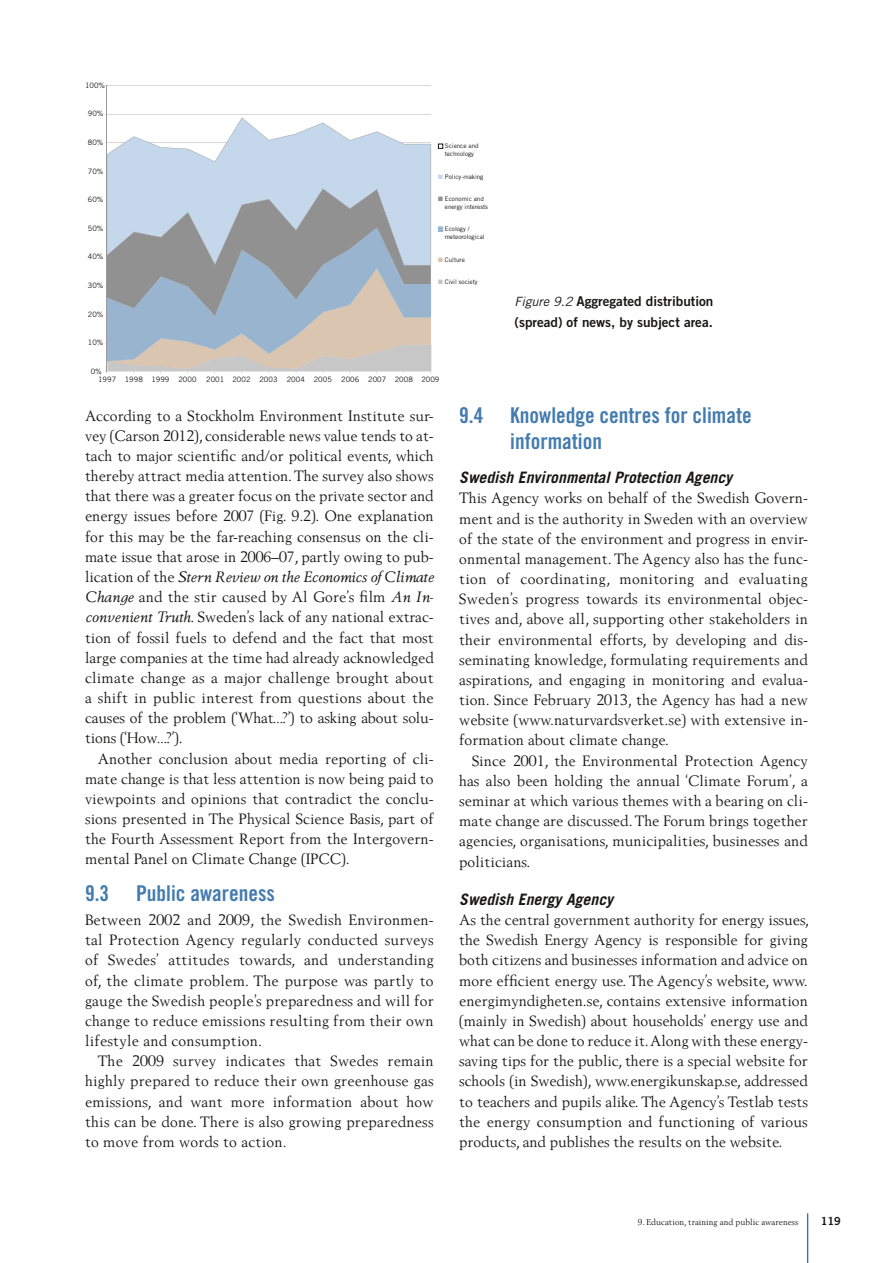
<style>
.page{position:relative;width:893px;height:1263px;background:#fff}
.page>*{position:absolute;margin:0;border:0;box-sizing:border-box;transform-origin:0 0}
.t1{font:21.75px/26.2px "Trade Gothic Bold Cond Twenty";color:#437baf}
.t2{font:italic 700 15.75px "Trade Gothic";color:#181716}
.t3{font:15.6px/20.1px "Berling";color:#181716;text-align:justify}
.t4{font:13.5px/20.1px "Trade Gothic Bold Two";color:#181716}
.t5{font:11.1px "Trade Gothic Bold Two";color:#181716}
.t6{font:9px "Berling";color:#181716}
.t7{font:7.35px "Trade Gothic";color:#181716}
.t8{font:6.3px/7.5px "Trade Gothic";color:#181716}
.s1{color:#c4d7eb}
.s2{color:#929191}
.s3{color:#98b4cf}
.s4{color:#dac6b0}
.s5{color:#c8c7c8}
.s6{font-family:"Trade Gothic";font-style:italic;font-size:12.75px}
.s7{font-style:italic}
</style>
<div class="page">
<hr style="left:807px;top:1213px;width:1px;height:50px;background:#006a8c">
<hr style="left:107px;top:114px;width:324px;height:1px;background:#999">
<hr style="left:107px;top:86px;width:324px;height:1px;background:#999">
<svg style="left:108px;top:118px;width:323px;height:71px;fill:#c4d7eb"></svg>
<hr style="left:107px;top:86px;width:1px;height:286px;background:#999">
<svg style="left:105px;top:189px;width:327px;height:184px;background:#aeb6be"></svg>
<svg style="left:438px;top:144px;width:5px;height:4px"></svg>
<svg style="left:438px;top:227px;width:5px;height:5px"></svg>
<p class="t7" style="left:85px;top:81px;width:22px">100%</p>
<p class="t7" style="left:88px;top:109px;width:17px">90%</p>
<p class="t7" style="left:88px;top:138px;width:17px">80%</p>
<p class="t7" style="left:88px;top:167px;width:17px">70%</p>
<p class="t7" style="left:88px;top:195px;width:17px">60%</p>
<p class="t7" style="left:88px;top:224px;width:17px">50%</p>
<p class="t7" style="left:88px;top:252px;width:17px">40%</p>
<p class="t7" style="left:88px;top:281px;width:17px">30%</p>
<p class="t7" style="left:88px;top:310px;width:17px">20%</p>
<p class="t7" style="left:88px;top:338px;width:17px">10%</p>
<p class="t7" style="left:91px;top:367px;width:13px">0%</p>
<p class="t8" style="left:445px;top:142px;width:35px">Science and technology</p>
<p class="t8" style="left:438px;top:173px;width:47px"><span class="s1">■</span> Policy-making</p>
<p class="t8" style="left:445px;top:195px;width:45px;text-indent:-7px"><span class="s2">■</span> Economic and energy interests</p>
<p class="t8" style="left:445px;top:225px;width:41px;text-indent:-7px"><span class="s3">■</span> Ecology / meteorological</p>
<p class="t8" style="left:438px;top:256px;width:28px"><span class="s4">■</span> Culture</p>
<p class="t8" style="left:438px;top:278px;width:41px"><span class="s5">■</span> Civil society</p>
<p class="t7" style="left:98px;top:375px;width:100px">1997 1998 1999 2000</p>
<p class="t7" style="left:206px;top:375px;width:73px">2001 2002 2003</p>
<p class="t7" style="left:287px;top:375px;width:47px">2004 2005</p>
<p class="t7" style="left:341px;top:375px;width:100px">2006 2007 2008 2009</p>
<p class="t4" style="left:514px;top:291px;width:200px"><span class="s6">Figure 9.2</span> Aggregated distribution (spread) of news, by subject area.</p>
<p class="t3" style="left:85px;top:405px;width:350px">According to a Stockholm Environment Institute sur&shy;vey (Carson 2012), considerable news value tends to at&shy;tach to major scientific and/or political events, which thereby attract media attention. The survey also shows that there was a greater focus on the private sector and energy issues before 2007 (Fig. 9.2). One explanation for this may be the far-reaching consensus on the cli&shy;mate issue that arose in 2006–07, partly owing to pub&shy;lication of the <span class="s7">Stern Review on the Economics of Climate Change</span> and the stir caused by Al Gore’s film <span class="s7">An In&shy;convenient Truth.</span> Sweden’s lack of any national extrac&shy;tion of fossil fuels to defend and the fact that most large companies at the time had already acknowledged climate change as a major challenge brought about a shift in public interest from questions about the causes of the problem (‘What…?’) to asking about solu&shy;tions (‘How…?’).</p>
<p class="t3" style="left:85px;top:748px;width:350px;text-indent:13px">Another conclusion about media reporting of cli&shy;mate change is that less attention is now being paid to viewpoints and opinions that contradict the conclu&shy;sions presented in The Physical Science Basis, part of the Fourth Assessment Report from the Intergovern&shy;mental Panel on Climate Change (IPCC).</p>
<h1 class="t1" style="left:85px;top:879px;width:191px">9.3 Public awareness</h1>
<p class="t3" style="left:85px;top:910px;width:350px">Between 2002 and 2009, the Swedish Environmen&shy;tal Protection Agency regularly conducted surveys of Swedes’ attitudes towards, and understanding of, the climate problem. The purpose was partly to gauge the Swedish people’s preparedness and will for change to reduce emissions resulting from their own lifestyle and consumption.</p>
<p class="t3" style="left:85px;top:1051px;width:350px;text-indent:13px">The 2009 survey indicates that Swedes remain highly prepared to reduce their own greenhouse gas emissions, and want more information about how this can be done. There is also growing preparedness to move from words to action.</p>
<h1 class="t1" style="left:510px;top:402px;width:243px;text-indent:-51px">9.4 Knowledge centres for climate information</h1>
<p class="t2" style="left:459px;top:468px;width:275px">Swedish Environmental Protection Agency</p>
<p class="t3" style="left:459px;top:488px;width:350px">This Agency works on behalf of the Swedish Govern&shy;ment and is the authority in Sweden with an overview of the state of the environment and progress in envir&shy;onmental management. The Agency also has the func&shy;tion of coordinating, monitoring and evaluating Sweden’s progress towards its environmental objec&shy;tives and, above all, supporting other stakeholders in their environmental efforts, by developing and dis&shy;seminating knowledge, formulating requirements and aspirations, and engaging in monitoring and evalua&shy;tion. Since February 2013, the Agency has had a new website (www.naturvardsverket.se) with extensive in&shy;formation about climate change.</p>
<p class="t3" style="left:459px;top:750px;width:350px;text-indent:13px">Since 2001, the Environmental Protection Agency has also been holding the annual ‘Climate Forum’, a seminar at which various themes with a bearing on cli&shy;mate change are discussed. The Forum brings together agencies, organisations, municipalities, businesses and politicians.</p>
<p class="t2" style="left:459px;top:889px;width:156px">Swedish Energy Agency</p>
<p class="t3" style="left:459px;top:910px;width:351px">As the central government authority for energy issues, the Swedish Energy Agency is responsible for giving both citizens and businesses information and advice on more efficient energy use. The Agency’s website, www. energimyndigheten.se, contains extensive information (mainly in Swedish) about households’ energy use and what can be done to reduce it. Along with these energy&shy;saving tips for the public, there is a special website for schools (in Swedish), www.energikunskap.se, addressed to teachers and pupils alike. The Agency’s Testlab tests the energy consumption and functioning of various products, and publishes the results on the website.</p>
<p class="t6" style="left:638px;top:1217px;width:162px">9. Education, training and public awareness</p>
<p class="t5" style="left:821px;top:1214px;width:22px">119</p>
</div>
